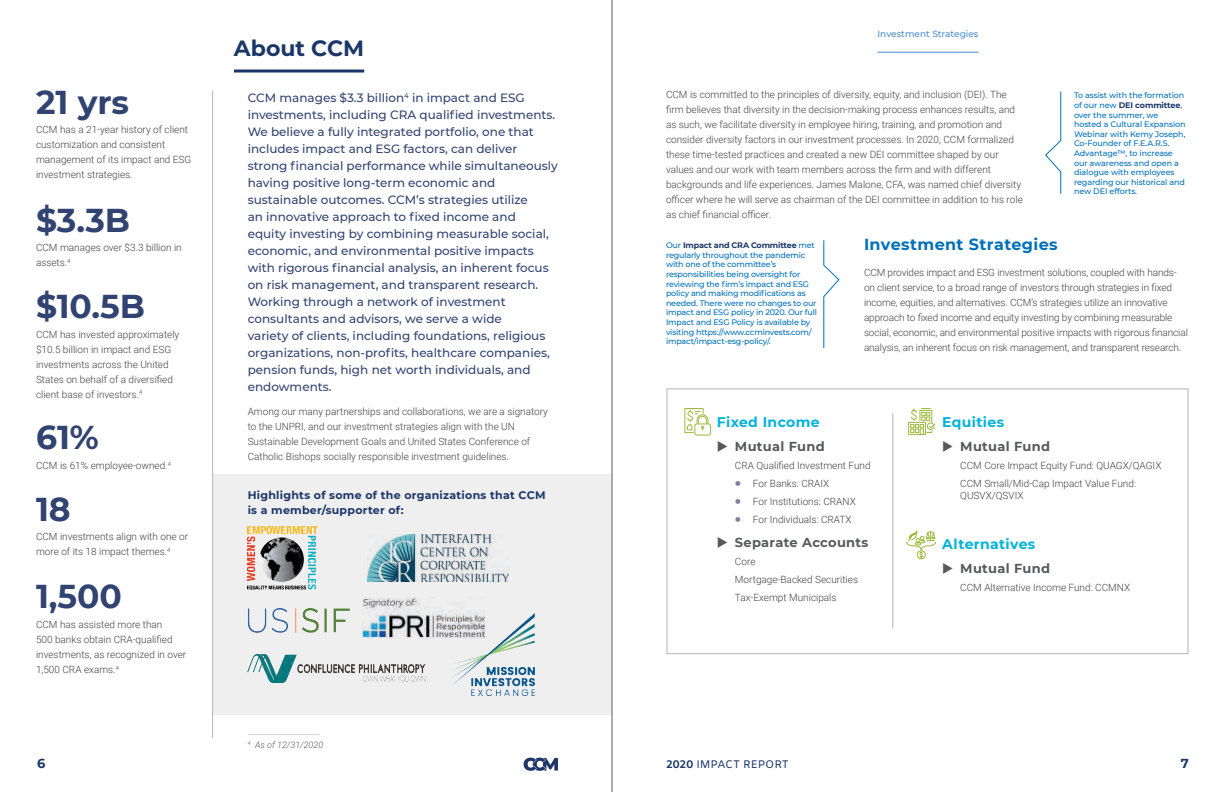
<style>
.page{position:relative;width:1224px;height:792px;background:#fff}
.page>*{position:absolute;margin:0;border:0;box-sizing:border-box;transform-origin:0 0}
.STATS{font:700 33px "Montserrat";color:#304371}
.t1{font:700 22px "Montserrat";color:#1b3768}
.t2{font:700 16px "Montserrat";letter-spacing:.025em;color:#0070ba}
.t3{font:700 14px "Montserrat";letter-spacing:.025em;color:#00b3d9}
.t4{font:700 13px "Montserrat";letter-spacing:.025em;color:#58595b}
.t5{font:700 13px "Montserrat";color:#1b3768}
.LEAD_IN_TEXT{font:500 12px/17px "Montserrat";color:#304371}
.t6{font:700 11px/15px "Montserrat";letter-spacing:.025em;color:#1b3768}
.t7{font:11px "Amiko";color:#1b3768}
.BODY_TEXT{font:300 10px/15px "Roboto";color:#414142}
.H2_in_Headspace{font:500 9px "Montserrat";color:#4c8dcb}
.FOOTNOTE{font:italic 300 9px "Roboto";color:#58595b}
.SIDEBAR_TEXT{font:500 8px/9.6px "Montserrat";letter-spacing:-.02em;color:#0070ba}
.s1{font-weight:700;color:#1b3768}
.s2{font-family:"Amiko";font-weight:700;font-size:18px;color:#7d7fa0}
.s3{font-weight:700}
</style>
<div class="page">
<svg style="left:524px;top:758px;width:34px;height:13px"></svg>
<div style="left:667px;top:389px;width:521px;height:265px;border:1px solid #b3b6b7"></div>
<div style="left:212px;top:474px;width:400px;height:241px;background:#efeff0"></div>
<hr style="left:234px;top:70px;width:130px;height:3px;background:#1b3768">
<hr style="left:248px;top:734px;width:72px;height:1px;background:#d1d3d4">
<hr style="left:212px;top:91px;width:1px;height:647px;background:#b3b6b7">
<svg style="left:1045px;top:91px;width:16px;height:103px"></svg>
<svg style="left:824px;top:240px;width:15px;height:108px"></svg>
<img style="left:368px;top:535px;width:140px;height:46px">
<img style="left:452px;top:613px;width:83px;height:82px">
<img style="left:248px;top:609px;width:102px;height:24px">
<img style="left:247px;top:527px;width:70px;height:63px">
<img style="left:247px;top:655px;width:179px;height:27px">
<hr style="left:893px;top:413px;width:1px;height:216px;background:#b3b6b7">
<hr style="left:878px;top:52px;width:100px;height:1px;background:#4c8dcb">
<svg style="left:684px;top:408px;width:27px;height:28px"></svg>
<svg style="left:908px;top:408px;width:28px;height:27px"></svg>
<svg style="left:906px;top:531px;width:30px;height:28px"></svg>
<img style="left:363px;top:597px;width:124px;height:41px">
<hr style="left:612px;top:0;width:1px;height:792px;background:#999290">
<p class="STATS" style="left:36px;top:78px;width:95px">21 yrs</p>
<p class="BODY_TEXT" style="left:36px;top:122px;width:157px">CCM has a 21-year history of client customization and consistent management of its impact and ESG investment strategies.</p>
<p class="STATS" style="left:36px;top:196px;width:96px">$3.3B</p>
<p class="BODY_TEXT" style="left:36px;top:240px;width:147px">CCM manages over $3.3 billion in assets.<sup>4</sup></p>
<p class="STATS" style="left:36px;top:283px;width:111px">$10.5B</p>
<p class="BODY_TEXT" style="left:36px;top:326px;width:145px">CCM has invested approximately $10.5 billion in impact and ESG investments across the United<br>States on behalf of a diversified client base of investors.<sup>4</sup></p>
<p class="STATS" style="left:36px;top:414px;width:64px">61%</p>
<p class="BODY_TEXT" style="left:36px;top:458px;width:136px">CCM is 61% employee-owned.<sup>4</sup></p>
<p class="STATS" style="left:36px;top:485px;width:36px">18</p>
<p class="BODY_TEXT" style="left:36px;top:529px;width:154px">CCM investments align with one or more of its 18 impact themes.<sup>4</sup></p>
<p class="STATS" style="left:36px;top:573px;width:88px">1,500</p>
<p class="BODY_TEXT" style="left:36px;top:616px;width:152px">CCM has assisted more than<br>500 banks obtain CRA-qualified investments, as recognized in over<br>1,500 CRA exams.<sup>4</sup></p>
<h1 class="t1" style="left:234px;top:32px;width:132px">About CCM</h1>
<p class="LEAD_IN_TEXT" style="left:248px;top:89px;width:312px">CCM manages $3.3 billion<sup>4</sup> in impact and ESG investments, including CRA qualified investments.<br>We believe a fully integrated portfolio, one that includes impact and ESG factors, can deliver strong financial performance while simultaneously having positive long-term economic and sustainable outcomes. CCM’s strategies utilize<br>an innovative approach to fixed income and<br>equity investing by combining measurable social, economic, and environmental positive impacts with rigorous financial analysis, an inherent focus on risk management, and transparent research.<br>Working through a network of investment consultants and advisors, we serve a wide<br>variety of clients, including foundations, religious organizations, non-profits, healthcare companies, pension funds, high net worth individuals, and endowments.</p>
<p class="BODY_TEXT" style="left:248px;top:404px;width:302px">Among our many partnerships and collaborations, we are a signatory to the UNPRI, and our investment strategies align with the UN Sustainable Development Goals and United States Conference of Catholic Bishops socially responsible investment guidelines.</p>
<p class="t6" style="left:248px;top:487px;width:299px">Highlights of some of the organizations that CCM is a member/supporter of:</p>
<p class="FOOTNOTE" style="left:248px;top:739px;width:77px"><sup>4</sup> As of 12/31/2020</p>
<p class="H2_in_Headspace" style="left:878px;top:28px;width:102px">Investment Strategies</p>
<p class="BODY_TEXT" style="left:666px;top:87px;width:358px">CCM is committed to the principles of diversity, equity, and inclusion (DEI). The firm believes that diversity in the decision-making process enhances results, and as such, we facilitate diversity in employee hiring, training, and promotion and consider diversity factors in our investment processes. In 2020, CCM formalized these time-tested practices and created a new DEI committee shaped by our values and our work with team members across the firm and with different backgrounds and life experiences. James Malone, CFA, was named chief diversity officer where he will serve as chairman of the DEI committee in addition to his role as chief financial officer.</p>
<h2 class="t2" style="left:864px;top:233px;width:195px">Investment Strategies</h2>
<p class="BODY_TEXT" style="left:864px;top:264px;width:325px">CCM provides impact and ESG investment solutions, coupled with hands&shy;on client service, to a broad range of investors through strategies in fixed income, equities, and alternatives. CCM’s strategies utilize an innovative approach to fixed income and equity investing by combining measurable social, economic, and environmental positive impacts with rigorous financial analysis, an inherent focus on risk management, and transparent research.</p>
<p class="SIDEBAR_TEXT" style="left:1074px;top:91px;width:113px">To assist with the formation of our new <span class="s1">DEI committee</span>, over the summer, we hosted a Cultural Expansion<br>Webinar with Kemy Joseph,<br>Co-Founder of F.E.A.R.S.<br>Advantage™, to increase our awareness and open a dialogue with employees regarding our historical and new DEI efforts.</p>
<p class="SIDEBAR_TEXT" style="left:666px;top:240px;width:153px">Our <span class="s1">Impact and CRA Committee</span> met regularly throughout the pandemic with one of the committee’s responsibilities being oversight for reviewing the firm’s impact and ESG policy and making modifications as needed. There were no changes to our impact and ESG policy in 2020. Our full Impact and ESG Policy is available by visiting https://www.ccminvests.com/ impact/impact-esg-policy/.</p>
<h3 class="t3" style="left:717px;top:412px;width:104px">Fixed Income</h3>
<p class="t4" style="left:735px;top:437px;width:91px">Mutual Fund</p>
<p class="BODY_TEXT" style="left:735px;top:457px;width:137px">CRA Qualified Investment Fund</p>
<p class="BODY_TEXT" style="left:735px;top:475px;width:96px"><span class="s2">•</span> For Banks: CRAIX</p>
<p class="BODY_TEXT" style="left:735px;top:493px;width:122px"><span class="s2">•</span> For Institutions: CRANX</p>
<p class="BODY_TEXT" style="left:735px;top:511px;width:118px"><span class="s2">•</span> For Individuals: CRATX</p>
<p class="t4" style="left:735px;top:533px;width:135px">Separate Accounts</p>
<p class="BODY_TEXT" style="left:735px;top:552px;width:125px;line-height:18px">Core<br>Mortgage-Backed Securities<br>Tax-Exempt Municipals</p>
<h3 class="t3" style="left:942px;top:412px;width:63px">Equities</h3>
<p class="t4" style="left:960px;top:437px;width:91px">Mutual Fund</p>
<p class="BODY_TEXT" style="left:960px;top:456px;width:203px;line-height:18px">CCM Core Impact Equity Fund: QUAGX/QAGIX<br>CCM Small/Mid-Cap Impact Value Fund:</p>
<p class="BODY_TEXT" style="left:960px;top:487px;width:65px">QUSVX/QSVIX</p>
<h3 class="t3" style="left:942px;top:533px;width:95px">Alternatives</h3>
<p class="t4" style="left:960px;top:559px;width:91px">Mutual Fund</p>
<p class="BODY_TEXT" style="left:960px;top:579px;width:171px">CCM Alternative Income Fund: CCMNX</p>
<h3 class="t5" style="left:37px;top:754px;width:10px">6</h3>
<p class="t7" style="left:666px;top:758px;width:124px"><span class="s3">2020</span> IMPACT REPORT</p>
<h3 class="t5" style="left:1181px;top:754px;width:10px">7</h3>
</div>
